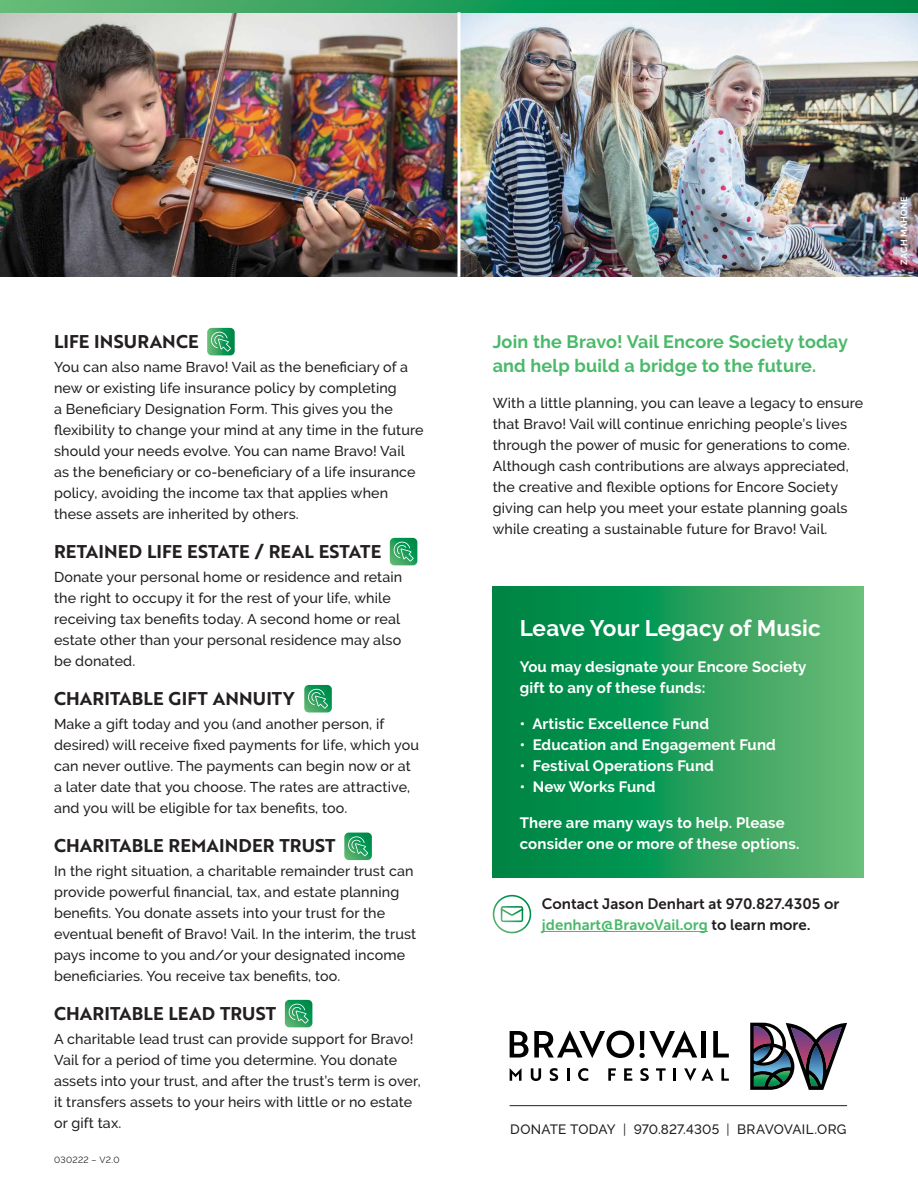
<style>
.page{position:relative;width:918px;height:1188px;background:#fff}
.page>*{position:absolute;margin:0;border:0;box-sizing:border-box;transform-origin:0 0}
.t1{font:700 22.5px "Raleway";letter-spacing:.01em;color:#fff}
.t2{font:18px "Brother 1816 Bold";letter-spacing:.005em;color:#231f20}
.t3{font:700 18px/24px "Raleway";letter-spacing:.01em;color:#4ab969}
.t4{font:700 15px/21px "Raleway";letter-spacing:.01em;color:#fff}
.t5{font:15px/21px "Museo Sans 700";color:#231f20}
.t6{font:500 14.25px/21px "Raleway";letter-spacing:.01em;color:#231f20}
.t7{font:500 13.5px "Raleway";letter-spacing:.015em;color:#231f20}
.t8{font:9px "Raleway";letter-spacing:.04em;color:#231f20}
.t9{font:700 9px "Raleway";letter-spacing:.035em;color:#fff}
.s1{color:#4ab969}
.s2{font-weight:400}
</style>
<div class="page">
<img style="left:0;top:12px;width:458px;height:265px">
<img style="left:460px;top:12px;width:458px;height:265px">
<svg style="left:0;top:0;width:918px;height:12px;background:#249d5a"></svg>
<div style="left:888px;top:185px;width:30px;height:91px;background:#231f20;opacity:.85"></div>
<svg style="left:493px;top:587px;width:371px;height:291px;background:#259d5a"></svg>
<svg style="left:750px;top:1023px;width:97px;height:67px"></svg>
<svg style="left:510px;top:1031px;width:187px;height:27px"></svg>
<div style="left:701px;top:1031px;width:5px;height:27px;background:#000"></div>
<svg style="left:713px;top:1031px;width:16px;height:27px"></svg>
<svg style="left:510px;top:1068px;width:12px;height:13px"></svg>
<svg style="left:531px;top:1068px;width:10px;height:13px"></svg>
<svg style="left:550px;top:1068px;width:8px;height:13px"></svg>
<svg style="left:567px;top:1068px;width:2px;height:13px"></svg>
<svg style="left:578px;top:1068px;width:10px;height:13px"></svg>
<svg style="left:608px;top:1068px;width:8px;height:13px"></svg>
<svg style="left:624px;top:1068px;width:8px;height:13px"></svg>
<svg style="left:640px;top:1068px;width:9px;height:13px"></svg>
<svg style="left:656px;top:1068px;width:10px;height:13px"></svg>
<svg style="left:674px;top:1068px;width:2px;height:13px"></svg>
<svg style="left:684px;top:1068px;width:30px;height:13px"></svg>
<svg style="left:721px;top:1068px;width:8px;height:13px"></svg>
<hr style="left:510px;top:1105px;width:337px;height:1px;background:#231f20">
<hr style="left:542px;top:931px;width:166px;height:1px;background:#4ab969">
<svg style="left:207px;top:328px;width:28px;height:27px"></svg>
<svg style="left:390px;top:538px;width:27px;height:27px"></svg>
<svg style="left:304px;top:685px;width:28px;height:27px"></svg>
<svg style="left:344px;top:833px;width:28px;height:27px"></svg>
<svg style="left:285px;top:1000px;width:27px;height:27px"></svg>
<svg style="left:493px;top:895px;width:38px;height:38px"></svg>
<p class="t2" style="left:54px;top:328px;width:146px">LIFE INSURANCE</p>
<p class="t6" style="left:54px;top:356px;width:371px">You can also name Bravo! Vail as the beneficiary of a new or existing life insurance policy by completing<br>a Beneficiary Designation Form. This gives you the flexibility to change your mind at any time in the future should your needs evolve. You can name Bravo! Vail<br>as the beneficiary or co-beneficiary of a life insurance policy, avoiding the income tax that applies when these assets are inherited by others.</p>
<p class="t2" style="left:54px;top:538px;width:329px">RETAINED LIFE ESTATE / REAL ESTATE</p>
<p class="t6" style="left:54px;top:566px;width:350px">Donate your personal home or residence and retain the right to occupy it for the rest of your life, while receiving tax benefits today. A second home or real estate other than your personal residence may also be donated.</p>
<p class="t2" style="left:54px;top:685px;width:242px">CHARITABLE GIFT ANNUITY</p>
<p class="t6" style="left:54px;top:713px;width:366px">Make a gift today and you (and another person, if desired) will receive fixed payments for life, which you can never outlive. The payments can begin now or at a later date that you choose. The rates are attractive, and you will be eligible for tax benefits, too.</p>
<p class="t2" style="left:54px;top:832px;width:283px">CHARITABLE REMAINDER TRUST</p>
<p class="t6" style="left:54px;top:860px;width:364px">In the right situation, a charitable remainder trust can provide powerful financial, tax, and estate planning benefits. You donate assets into your trust for the eventual benefit of Bravo! Vail. In the interim, the trust pays income to you and/or your designated income beneficiaries. You receive tax benefits, too.</p>
<p class="t2" style="left:54px;top:1000px;width:224px">CHARITABLE LEAD TRUST</p>
<p class="t6" style="left:54px;top:1028px;width:368px">A charitable lead trust can provide support for Bravo!<br>Vail for a period of time you determine. You donate assets into your trust, and after the trust’s term is over, it transfers assets to your heirs with little or no estate or gift tax.</p>
<p class="t8" style="left:54px;top:1155px;width:67px">030222 – V2.0</p>
<p class="t3" style="left:493px;top:330px;width:357px">Join the Bravo! Vail Encore Society today and help build a bridge to the future.</p>
<p class="t6" style="left:493px;top:392px;width:372px">With a little planning, you can leave a legacy to ensure that Bravo! Vail will continue enriching people’s lives through the power of music for generations to come.<br>Although cash contributions are always appreciated, the creative and flexible options for Encore Society giving can help you meet your estate planning goals while creating a sustainable future for Bravo! Vail.</p>
<h1 class="t1" style="left:520px;top:615px;width:303px">Leave Your Legacy of Music</h1>
<p class="t4" style="left:520px;top:656px;width:288px">You may designate your Encore Society gift to any of these funds:</p>
<p class="t4" style="left:520px;top:713px;width:191px">• Artistic Excellence Fund</p>
<p class="t4" style="left:520px;top:734px;width:258px">• Education and Engagement Fund</p>
<p class="t4" style="left:520px;top:755px;width:196px">• Festival Operations Fund</p>
<p class="t4" style="left:520px;top:776px;width:137px">• New Works Fund</p>
<p class="t4" style="left:520px;top:812px;width:281px">There are many ways to help. Please consider one or more of these options.</p>
<p class="t5" style="left:542px;top:893px;width:299px">Contact Jason Denhart at 970.827.4305 or <span class="s1">jdenhart@BravoVail.org</span> to learn more.</p>
<p class="t9" style="left:899px;top:265px;width:70px;rotate:-90deg">ZACH MAHONE</p>
<p class="t7" style="left:510px;top:1121px;width:338px">DONATE TODAY <span class="s2">|</span> 970.827.4305 <span class="s2">|</span> BRAVOVAIL.ORG</p>
</div>
